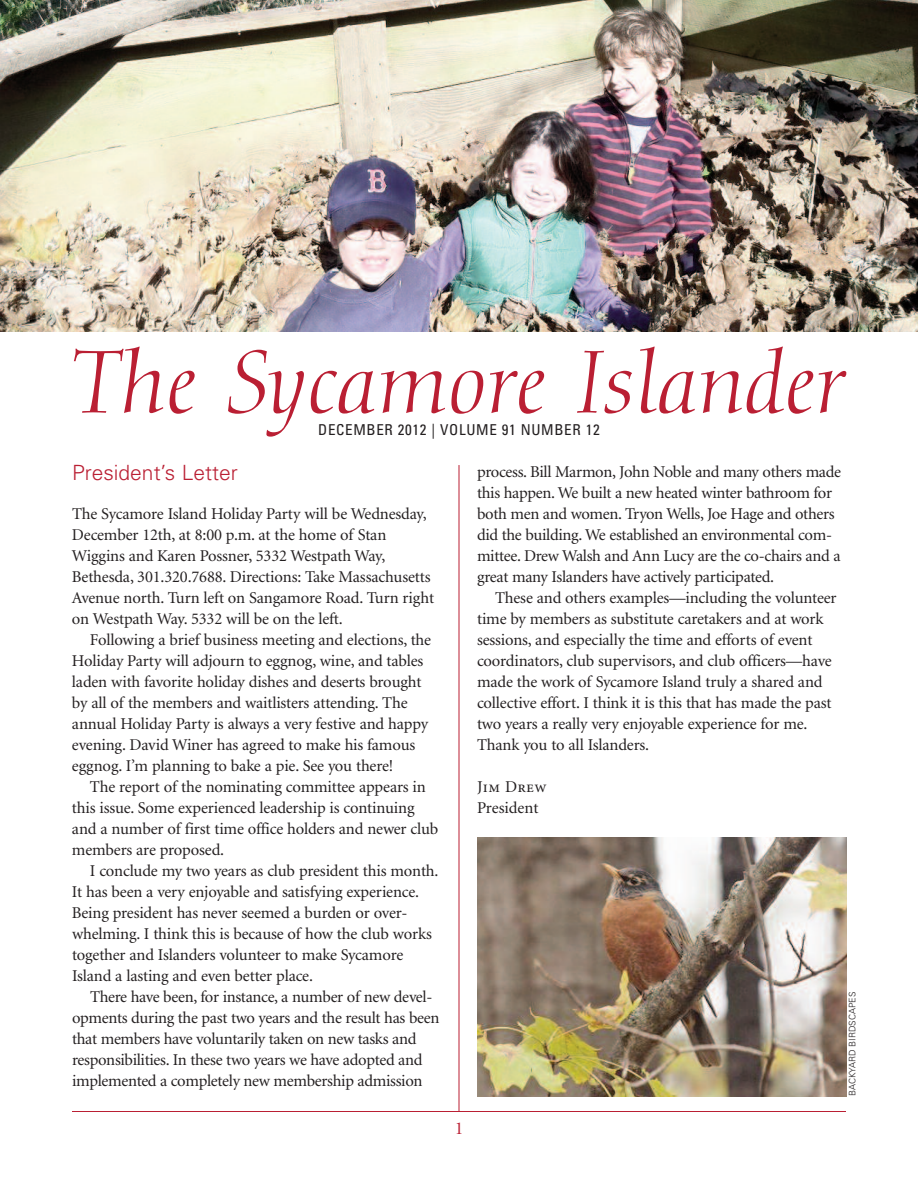
<style>
.page{position:relative;width:918px;height:1188px;background:#fff}
.page>*{position:absolute;margin:0;border:0;box-sizing:border-box;transform-origin:0 0}
.t1{font:italic 87px "Diotima";color:#ba1f33}
.t2{font:300 21px "Univers";color:#ba1f33}
.t3{font:18px "Minion";color:#ba1f33}
.t4{font:16.5px/21px "Minion";letter-spacing:-.01em;color:#231f20}
.t5{font:16.5px "Minion Regular SC";letter-spacing:.025em;color:#231f20}
.t6{font:condensed 15px "Univers";letter-spacing:.045em;color:#231f20}
.t7{font:300 9px "Univers";color:#231f20}
</style>
<div class="page">
<hr style="left:459px;top:465px;width:1px;height:647px;background:#ba1f33">
<hr style="left:72px;top:1111px;width:774px;height:1px;background:#ba1f33">
<img style="left:0;top:0;width:918px;height:331px">
<img style="left:477px;top:837px;width:369px;height:260px">
<h1 class="t1" style="left:72px;top:347px;width:775px">The Sycamore Islander</h1>
<p class="t6" style="left:318px;top:424px;width:283px">DECEMBER 2012 | VOLUME 91 NUMBER 12</p>
<p class="t2" style="left:72px;top:465px;width:167px">President’s Letter</p>
<p class="t4" style="left:72px;top:504px;width:364px">The Sycamore Island Holiday Party will be Wednesday, December 12th, at 8:00 p.m. at the home of Stan Wiggins and Karen Possner, 5332 Westpath Way, Bethesda, 301.320.7688. Directions: Take Massachusetts Avenue north. Turn left on Sangamore Road. Turn right on Westpath Way. 5332 will be on the left.</p>
<p class="t4" style="left:72px;top:630px;width:361px;text-indent:18px">Following a brief business meeting and elections, the Holiday Party will adjourn to eggnog, wine, and tables laden with favorite holiday dishes and deserts brought by all of the members and waitlisters attending. The annual Holiday Party is always a very festive and happy evening. David Winer has agreed to make his famous eggnog. I’m planning to bake a pie. See you there!</p>
<p class="t4" style="left:72px;top:777px;width:368px;text-indent:18px">The report of the nominating committee appears in this issue. Some experienced leadership is continuing and a number of first time office holders and newer club members are proposed.</p>
<p class="t4" style="left:72px;top:861px;width:368px;text-indent:18px">I conclude my two years as club president this month.<br>It has been a very enjoyable and satisfying experience.<br>Being president has never seemed a burden or over&shy;whelming. I think this is because of how the club works together and Islanders volunteer to make Sycamore Island a lasting and even better place.</p>
<p class="t4" style="left:72px;top:987px;width:369px;text-indent:18px">There have been, for instance, a number of new devel&shy;opments during the past two years and the result has been that members have voluntarily taken on new tasks and responsibilities. In these two years we have adopted and implemented a completely new membership admission</p>
<p class="t4" style="left:477px;top:463px;width:366px">process. Bill Marmon, John Noble and many others made this happen. We built a new heated winter bathroom for both men and women. Tryon Wells, Joe Hage and others did the building. We established an environmental com&shy;mittee. Drew Walsh and Ann Lucy are the co-chairs and a great many Islanders have actively participated.</p>
<p class="t4" style="left:477px;top:589px;width:361px;text-indent:18px">These and others examples—including the volunteer time by members as substitute caretakers and at work sessions, and especially the time and efforts of event coordinators, club supervisors, and club officers—have made the work of Sycamore Island truly a shared and collective effort. I think it is this that has made the past two years a really very enjoyable experience for me.<br>Thank you to all Islanders.</p>
<p class="t5" style="left:477px;top:780px;width:71px">Jim Drew</p>
<p class="t4" style="left:477px;top:799px;width:63px">President</p>
<p class="t3" style="left:455px;top:1121px;width:10px">1</p>
<p class="t7" style="left:849px;top:1096px;width:106px;rotate:-90deg">BACKYARD BIRDSCAPES</p>
</div>
